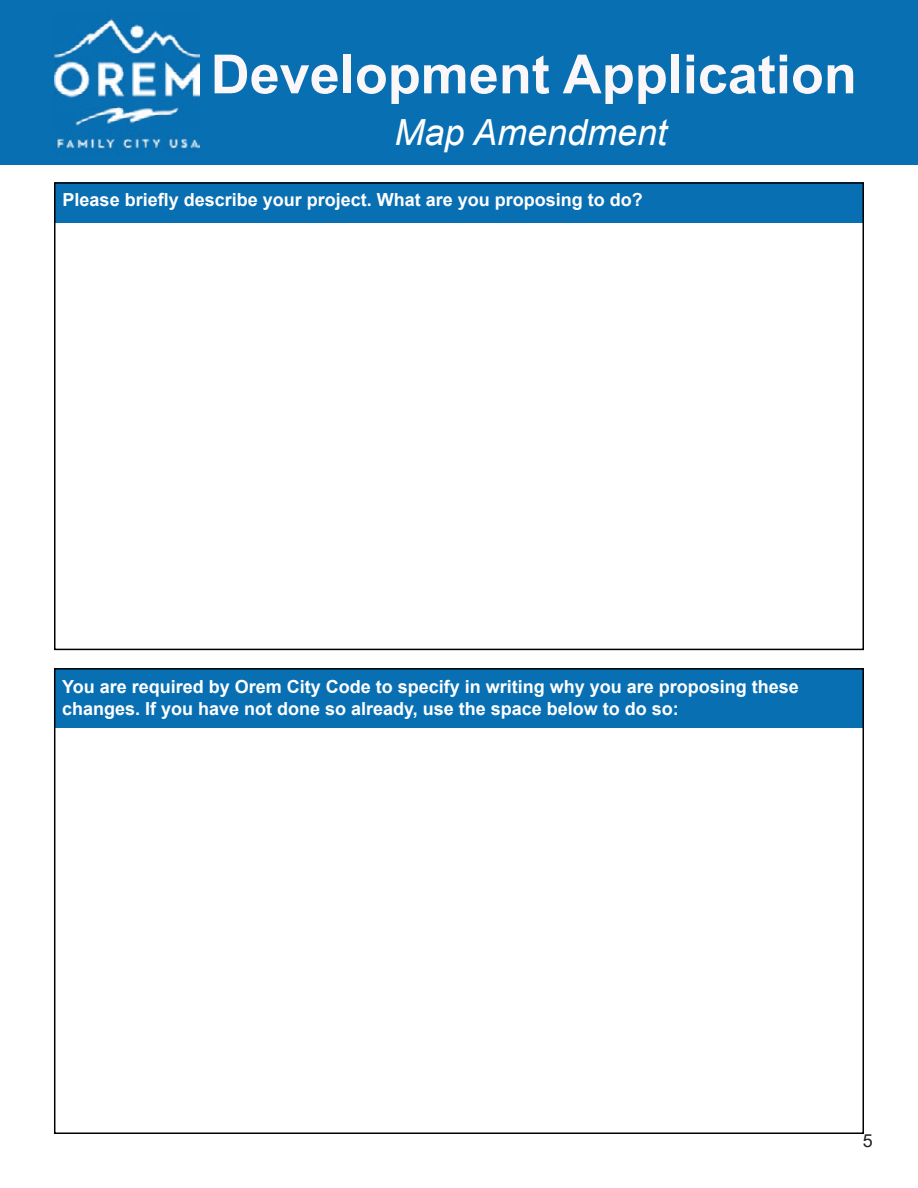
<style>
.page{position:relative;width:918px;height:1188px;background:#fff}
.page>*{position:absolute;margin:0;border:0;box-sizing:border-box;transform-origin:0 0}
.t1{font:700 54px "Arial";color:#fbf7f9}
.t2{font:italic 36px "Arial";color:#fff}
.t3{font:700 18px/21.6px "Arial";color:#fff}
.t4{font:18px "Arial";color:#231f20}
</style>
<div class="page">
<hr style="left:0;top:1px;width:3px;height:164px;background:#086fb3">
<div style="left:0;top:0;width:918px;height:164px;background:#086fb3"></div>
<div style="left:54px;top:182px;width:810px;height:41px;background:#086fb3"></div>
<div style="left:54px;top:182px;width:810px;height:468px;border:2px solid #000"></div>
<div style="left:54px;top:668px;width:810px;height:60px;background:#086fb3"></div>
<div style="left:54px;top:668px;width:810px;height:466px;border:2px solid #000"></div>
<img style="left:55px;top:18px;width:144px;height:131px">
<h1 class="t1" style="left:211px;top:36px;width:648px">Development Application</h1>
<h2 class="t2" style="left:394px;top:109px;width:274px">Map Amendment</h2>
<p class="t3" style="left:63px;top:189px;width:582px">Please briefly describe your project. What are you proposing to do?</p>
<p class="t3" style="left:62px;top:677px;width:738px">You are required by Orem City Code to specify in writing why you are proposing these changes. If you have not done so already, use the space below to do so:</p>
<p class="t4" style="left:863px;top:1128px;width:12px">5</p>
</div>
